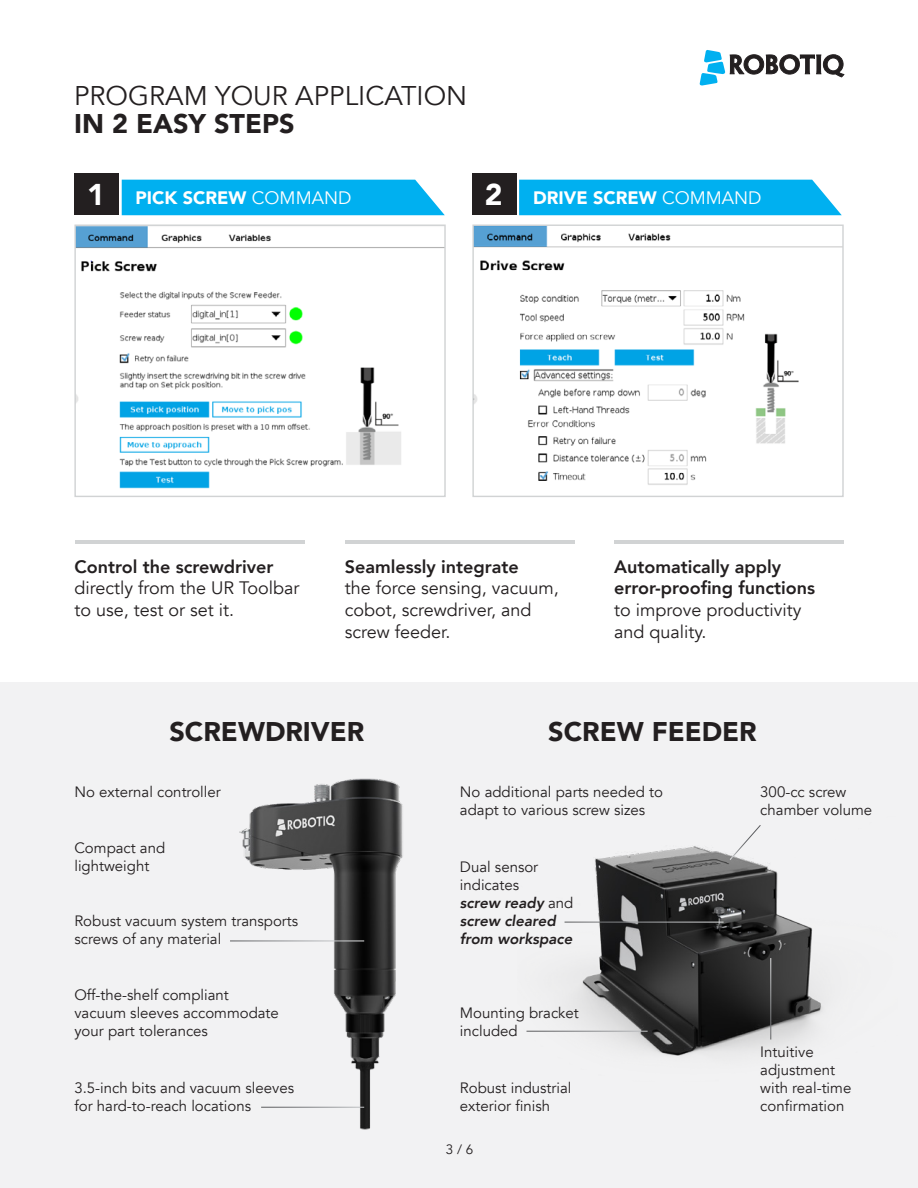
<style>
.page{position:relative;width:918px;height:1188px;background:#fff}
.page>*{position:absolute;margin:0;border:0;box-sizing:border-box;transform-origin:0 0}
.t1{font:900 27px "Avenir";color:#231f20}
.t2{font:27px "Avenir";color:#231f20}
.t3{font:18px/21.6px "Avenir";color:#231f20}
.t4{font:800 18px/21.6px "Avenir";color:#231f20}
.t5{font:900 18px "Avenir";color:#fff}
.t6{font:15px/18px "Avenir";color:#231f20}
.t7{font:italic 800 15px/18px "Avenir";color:#231f20}
.t8{font:13.5px "Avenir";color:#231f20}
.s1{font-size:30px}
.s2{font-weight:400}
.s3{font-weight:400;font-style:normal}
</style>
<div class="page">
<svg style="left:699px;top:50px;width:145px;height:36px"></svg>
<div style="left:0;top:683px;width:918px;height:505px;background:#f2f2f3"></div>
<div style="left:519px;top:180px;width:323px;height:35px;background:#00b0f0"></div>
<img style="left:76px;top:227px;width:368px;height:262px">
<div style="left:74px;top:225px;width:372px;height:272px;border:1px solid #d1d3d4"></div>
<img style="left:474px;top:227px;width:368px;height:258px">
<div style="left:472px;top:225px;width:372px;height:272px;border:1px solid #d1d3d4"></div>
<div style="left:122px;top:180px;width:323px;height:35px;background:#00b0f0"></div>
<div style="left:74px;top:174px;width:45px;height:41px;background:#231f20"></div>
<div style="left:472px;top:174px;width:44px;height:41px;background:#231f20"></div>
<hr style="left:75px;top:540px;width:230px;height:3px;background:#d1d3d4">
<hr style="left:614px;top:540px;width:230px;height:3px;background:#d1d3d4">
<hr style="left:345px;top:540px;width:229px;height:3px;background:#d1d3d4">
<img style="left:230px;top:778px;width:173px;height:352px">
<img style="left:526px;top:846px;width:297px;height:210px">
<hr style="left:770px;top:958px;width:1px;height:82px;background:#fff">
<svg style="left:729px;top:825px;width:32px;height:36px"></svg>
<hr style="left:565px;top:922px;width:159px;height:1px;background:#fff">
<hr style="left:527px;top:1031px;width:121px;height:1px;background:#fff">
<hr style="left:230px;top:941px;width:134px;height:1px;background:#fff">
<hr style="left:261px;top:1107px;width:103px;height:1px;background:#fff">
<h1 class="t2" style="left:74px;top:79px;width:395px">PROGRAM YOUR APPLICATION</h1>
<h1 class="t1" style="left:74px;top:101px;width:222px">IN 2 EASY STEPS</h1>
<p class="t5" style="left:87px;top:182px;width:266px"><span class="s1">1</span> PICK SCREW <span class="s2">COMMAND</span></p>
<p class="t5" style="left:485px;top:182px;width:278px"><span class="s1">2</span> DRIVE SCREW <span class="s2">COMMAND</span></p>
<p class="t4" style="left:74px;top:556px;width:201px">Control the screwdriver</p>
<p class="t3" style="left:74px;top:578px;width:226px">directly from the UR Toolbar to use, test or set it.</p>
<p class="t4" style="left:345px;top:556px;width:176px">Seamlessly integrate</p>
<p class="t3" style="left:345px;top:578px;width:216px">the force sensing, vacuum, cobot, screwdriver, and screw feeder.</p>
<p class="t4" style="left:614px;top:556px;width:203px">Automatically apply error-proofing functions</p>
<p class="t3" style="left:614px;top:599px;width:189px">to improve productivity and quality.</p>
<h1 class="t1" style="left:170px;top:708px;width:196px">SCREWDRIVER</h1>
<h1 class="t1" style="left:548px;top:708px;width:210px">SCREW FEEDER</h1>
<p class="t6" style="left:74px;top:783px;width:148px">No external controller</p>
<p class="t6" style="left:760px;top:783px;width:113px">300-cc screw chamber volume</p>
<p class="t6" style="left:460px;top:783px;width:205px">No additional parts needed to adapt to various screw sizes</p>
<p class="t6" style="left:74px;top:839px;width:92px">Compact and lightweight</p>
<p class="t6" style="left:74px;top:912px;width:225px">Robust vacuum system transports screws of any material</p>
<p class="t6" style="left:74px;top:986px;width:206px">Off-the-shelf compliant vacuum sleeves accommodate your part tolerances</p>
<p class="t6" style="left:74px;top:1079px;width:221px">3.5-inch bits and vacuum sleeves for hard-to-reach locations</p>
<p class="t7" style="left:460px;top:858px;width:115px"><span class="s3">Dual sensor indicates<br></span>screw ready <span class="s3">and </span>screw cleared from workspace</p>
<p class="t6" style="left:460px;top:1004px;width:120px">Mounting bracket included</p>
<p class="t6" style="left:460px;top:1079px;width:113px">Robust industrial exterior finish</p>
<p class="t8" style="left:446px;top:1141px;width:29px">3 / 6</p>
<p class="t6" style="left:760px;top:1043px;width:93px">Intuitive adjustment with real-time confirmation</p>
</div>
